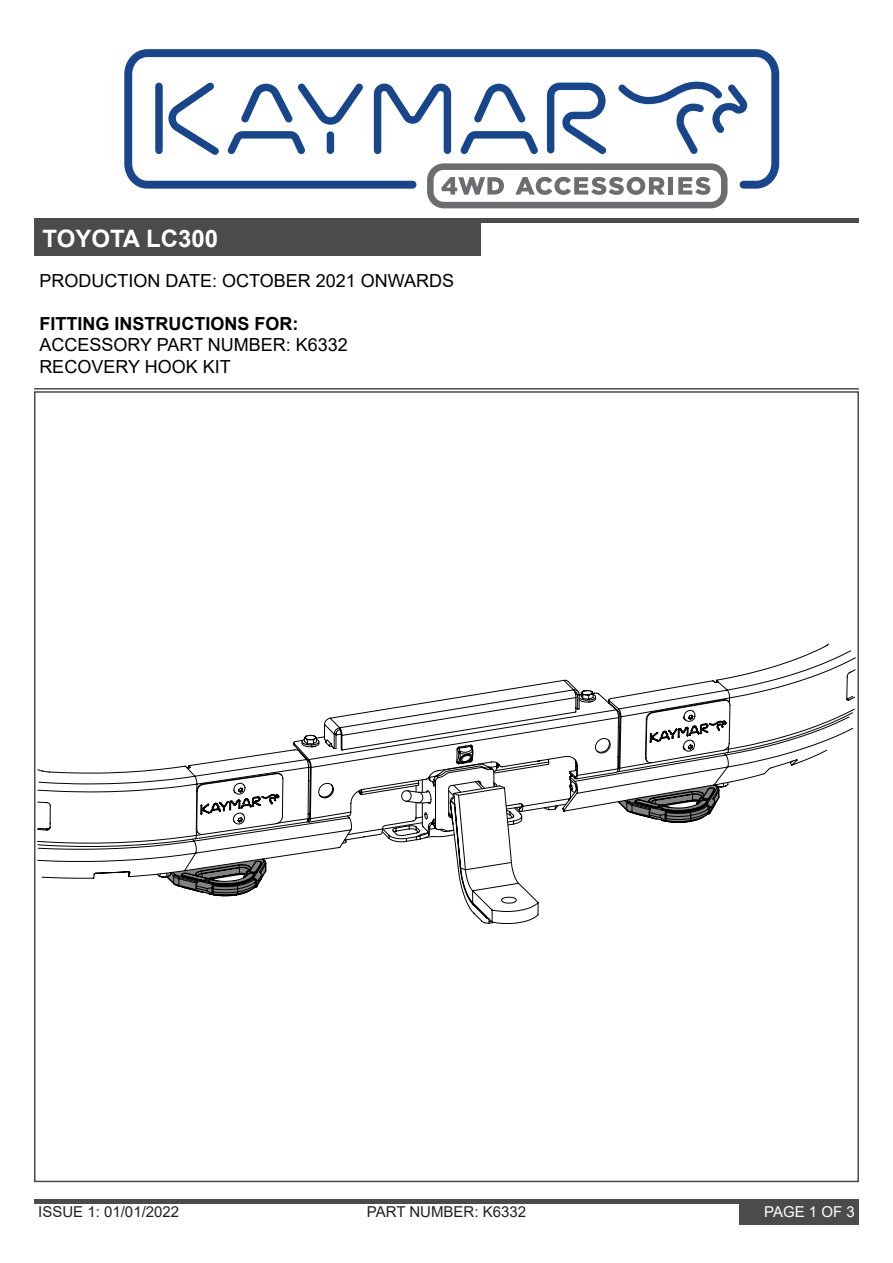
<style>
.page{position:relative;width:893px;height:1263px;background:#fff}
.page>*{position:absolute;margin:0;border:0;box-sizing:border-box;transform-origin:0 0}
.t1{font:700 24px "Arial";color:#fff}
.t2{font:18px "Arial";color:#000}
.t3{font:700 18px "Arial";color:#000}
.t4{font:15px "Arial";color:#231f20}
.t5{font:15px "Arial";color:#fff}
</style>
<div class="page">
<div style="left:740px;top:1199px;width:119px;height:26px;background:#4b4b4b"></div>
<hr style="left:34px;top:1199px;width:825px;height:4px;background:#4b4b4b">
<hr style="left:34px;top:388px;width:825px;height:1px;background:#4b4b4b">
<div style="left:34px;top:221px;width:446px;height:34px;background:#4b4b4b"></div>
<hr style="left:34px;top:218px;width:825px;height:4px;background:#4b4b4b">
<svg style="left:124px;top:49px;width:655px;height:140px"></svg>
<svg style="left:427px;top:163px;width:300px;height:45px"></svg>
<svg style="left:37px;top:680px;width:816px;height:244px"></svg>
<svg style="left:177px;top:744px;width:394px;height:151px"></svg>
<p class="t1" style="left:43px;top:222px;width:177px">TOYOTA LC300</p>
<p class="t2" style="left:39px;top:268px;width:416px">PRODUCTION DATE: OCTOBER 2021 ONWARDS</p>
<p class="t3" style="left:39px;top:311px;width:261px">FITTING INSTRUCTIONS FOR:</p>
<p class="t2" style="left:39px;top:333px;width:310px">ACCESSORY PART NUMBER: K6332</p>
<p class="t2" style="left:39px;top:354px;width:193px">RECOVERY HOOK KIT</p>
<p class="t4" style="left:38px;top:1202px;width:142px">ISSUE 1: 01/01/2022</p>
<p class="t4" style="left:367px;top:1202px;width:161px">PART NUMBER: K6332</p>
<p class="t5" style="left:764px;top:1202px;width:92px">PAGE 1 OF 3</p>
</div>
